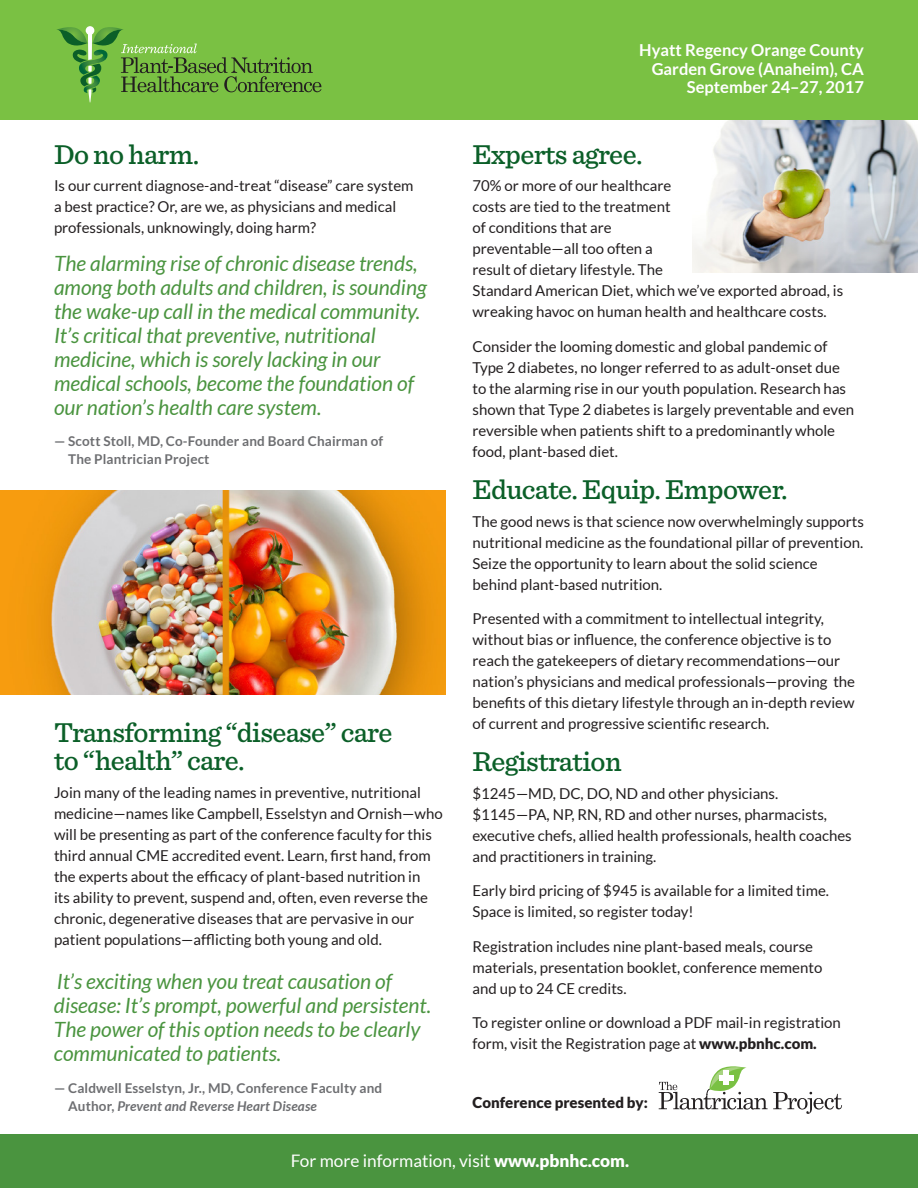
<style>
.page{position:relative;width:918px;height:1188px;background:#fff}
.page>*{position:absolute;margin:0;border:0;box-sizing:border-box;transform-origin:0 0}
.t1{font:500 28.5px/28.5px "Sentinel";letter-spacing:-.02em;color:#0b5f28}
.t2{font:italic 21px/24px "Lato";color:#4a943f}
.t3{font:17.25px "Lato";color:#fff}
.t4{font:700 16.5px/18.8px "Lato";color:#fff;text-align:right}
.t5{font:15px/21px "Lato";color:#231f20}
.t6{font:900 15px "Lato";color:#231f20}
.t7{font:700 13.5px/18px "Lato";letter-spacing:.01em;color:#6d6e71}
.s1{font-style:italic}
.s2{font-weight:900}
</style>
<div class="page">
<div style="left:0;top:1134px;width:918px;height:54px;background:#4a943f"></div>
<img style="left:0;top:490px;width:446px;height:205px">
<img style="left:692px;top:120px;width:226px;height:152px">
<div style="left:0;top:0;width:918px;height:120px;background:#7ac143"></div>
<svg style="left:57px;top:26px;width:265px;height:76px"></svg>
<svg style="left:659px;top:1066px;width:183px;height:48px"></svg>
<div style="left:724px;top:1071px;width:5px;height:14px;background:#fff"></div>
<div style="left:719px;top:1075px;width:14px;height:5px;background:#fff"></div>
<h1 class="t1" style="left:54px;top:138px;width:147px">Do no harm.</h1>
<p class="t5" style="left:54px;top:175px;width:361px">Is our current diagnose-and-treat “disease” care system a best practice? Or, are we, as physicians and medical professionals, unknowingly, doing harm?</p>
<p class="t2" style="left:54px;top:252px;width:374px">The alarming rise of chronic disease trends, among both adults and children, is sounding the wake-up call in the medical community.<br>It’s critical that preventive, nutritional medicine, which is sorely lacking in our medical schools, become the foundation of our nation’s health care system.</p>
<p class="t7" style="left:68px;top:432px;width:317px;text-indent:-14px">— Scott Stoll, MD, Co-Founder and Board Chairman of<br>The Plantrician Project</p>
<h1 class="t1" style="left:54px;top:716px;width:340px">Transforming “disease” care to “health” care.</h1>
<p class="t5" style="left:54px;top:782px;width:390px">Join many of the leading names in preventive, nutritional medicine—names like Campbell, Esselstyn and Ornish—who will be presenting as part of the conference faculty for this third annual CME accredited event. Learn, first hand, from the experts about the efficacy of plant-based nutrition in<br>its ability to prevent, suspend and, often, even reverse the chronic, degenerative diseases that are pervasive in our patient populations—afflicting both young and old.</p>
<h2 class="t2" style="left:54px;top:970px;width:379px">It’s exciting when you treat causation of disease: It’s prompt, powerful and persistent.<br>The power of this option needs to be clearly communicated to patients.</h2>
<p class="t7" style="left:68px;top:1079px;width:315px;text-indent:-14px">— Caldwell Esselstyn, Jr., MD, Conference Faculty and<br>Author, <span class="s1">Prevent and Reverse Heart Disease</span></p>
<p class="t4" style="left:639px;top:40px;width:226px">Hyatt Regency Orange County<br>Garden Grove (Anaheim), CA<br>September 24–27, 2017</p>
<h1 class="t1" style="left:472px;top:138px;width:172px">Experts agree.</h1>
<p class="t5" style="left:472px;top:175px;width:372px">70% or more of our healthcare<br>costs are tied to the treatment<br>of conditions that are<br>preventable—all too often a<br>result of dietary lifestyle. The<br>Standard American Diet, which we’ve exported abroad, is wreaking havoc on human health and healthcare costs.</p>
<p class="t5" style="left:472px;top:336px;width:383px">Consider the looming domestic and global pandemic of Type 2 diabetes, no longer referred to as adult-onset due to the alarming rise in our youth population. Research has shown that Type 2 diabetes is largely preventable and even reversible when patients shift to a predominantly whole food, plant-based diet.</p>
<h1 class="t1" style="left:472px;top:473px;width:317px">Educate. Equip. Empower.</h1>
<p class="t5" style="left:472px;top:511px;width:393px">The good news is that science now overwhelmingly supports nutritional medicine as the foundational pillar of prevention.<br>Seize the opportunity to learn about the solid science behind plant-based nutrition.</p>
<p class="t5" style="left:472px;top:608px;width:384px">Presented with a commitment to intellectual integrity, without bias or influence, the conference objective is to reach the gatekeepers of dietary recommendations—our nation’s physicians and medical professionals—proving the benefits of this dietary lifestyle through an in-depth review of current and progressive scientific research.</p>
<h1 class="t1" style="left:472px;top:746px;width:151px">Registration</h1>
<p class="t5" style="left:472px;top:783px;width:381px">$1245—MD, DC, DO, ND and other physicians. $1145—PA, NP, RN, RD and other nurses, pharmacists, executive chefs, allied health professionals, health coaches and practitioners in training.</p>
<p class="t5" style="left:472px;top:880px;width:358px">Early bird pricing of $945 is available for a limited time.<br>Space is limited, so register today!</p>
<p class="t5" style="left:472px;top:936px;width:351px">Registration includes nine plant-based meals, course materials, presentation booklet, conference memento and up to 24 CE credits.</p>
<p class="t5" style="left:472px;top:1012px;width:370px">To register online or download a PDF mail-in registration form, visit the Registration page at <span class="s2">www.pbnhc.com.</span></p>
<p class="t6" style="left:472px;top:1094px;width:177px">Conference presented by:</p>
<p class="t3" style="left:291px;top:1152px;width:340px">For more information, visit <span class="s2">www.pbnhc.com.</span></p>
</div>
